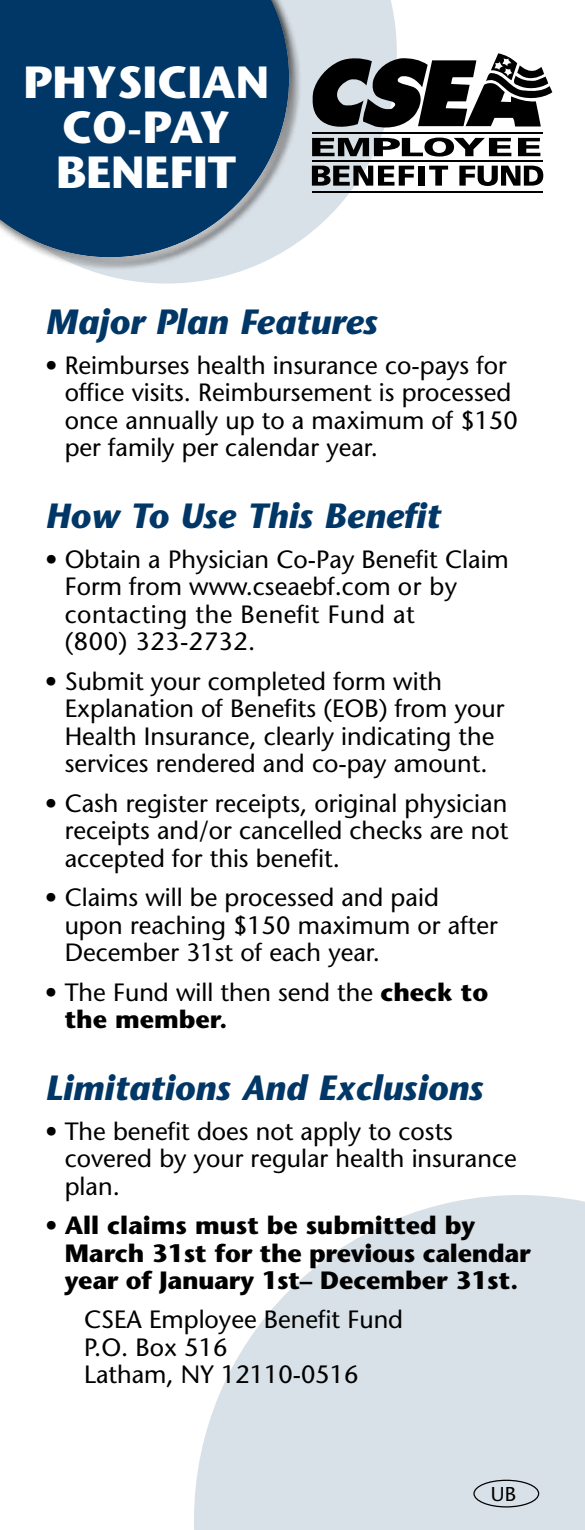
<style>
.page{position:relative;width:585px;height:1530px;background:#fff}
.page>*{position:absolute;margin:0;border:0;box-sizing:border-box;transform-origin:0 0}
.t1{font:700 45px/45px "Stone Sans";color:#fff;text-align:center}
.t2{font:italic 700 35px "Stone Sans";color:#003767}
.t3{font:25px/27.5px "Stone Sans";color:#000}
.t4{font:700 25px/27.5px "Stone Sans";color:#000}
.t5{font:20px "Stone Sans";color:#000}
.s1{font-weight:700}
.s2{font-weight:400}
</style>
<div class="page">
<svg style="left:92px;top:0;width:305px;height:284px;fill:#d9e1e8"></svg>
<svg style="left:312px;top:53px;width:240px;height:76px"></svg>
<hr style="left:312px;top:133px;width:231px;height:1px;background:#000">
<hr style="left:312px;top:160px;width:231px;height:2px;background:#000">
<hr style="left:312px;top:191px;width:231px;height:1px;background:#000">
<svg style="left:312px;top:138px;width:199px;height:19px"></svg>
<svg style="left:518px;top:138px;width:22px;height:18px"></svg>
<svg style="left:312px;top:166px;width:102px;height:20px"></svg>
<div style="left:418px;top:166px;width:6px;height:20px;background:#000"></div>
<svg style="left:429px;top:166px;width:19px;height:20px"></svg>
<svg style="left:459px;top:166px;width:84px;height:20px"></svg>
<div style="left:0;top:0;width:302px;height:271px;background:#000;opacity:.75"></div>
<div style="left:0;top:0;width:299px;height:266px;background:#fff;opacity:.75"></div>
<svg style="left:194px;top:1195px;width:391px;height:335px;fill:#d9e1e8"></svg>
<div style="left:473px;top:1480px;width:66px;height:28px;border:1px solid #000;border-radius:50%"></div>
<h1 class="t1" style="left:23px;top:60px;width:247px">PHYSICIAN<br>CO-PAY<br>BENEFIT</h1>
<h2 class="t2" style="left:45px;top:301px;width:334px">Major Plan Features</h2>
<p class="t3" style="left:65px;top:352px;width:455px;text-indent:-20px">• Reimburses health insurance co-pays for office visits. Reimbursement is processed once annually up to a maximum of $150 per family per calendar year.</p>
<h2 class="t2" style="left:45px;top:495px;width:397px">How To Use This Benefit</h2>
<p class="t3" style="left:65px;top:546px;width:446px;text-indent:-20px">• Obtain a Physician Co-Pay Benefit Claim<br>Form from www.cseaebf.com or by contacting the Benefit Fund at<br>(800) 323-2732.</p>
<p class="t3" style="left:65px;top:668px;width:441px;text-indent:-20px">• Submit your completed form with Explanation of Benefits (EOB) from your Health Insurance, clearly indicating the services rendered and co-pay amount.</p>
<p class="t3" style="left:65px;top:790px;width:445px;text-align:justify;text-indent:-20px">• Cash register receipts, original physician receipts and/or cancelled checks are not accepted for this benefit.</p>
<p class="t3" style="left:65px;top:884px;width:435px;text-indent:-20px">• Claims will be processed and paid upon reaching $150 maximum or after<br>December 31st of each year.</p>
<p class="t3" style="left:65px;top:979px;width:425px;text-indent:-20px">• The Fund will then send the <span class="s1">check to the member.</span></p>
<h2 class="t2" style="left:45px;top:1067px;width:440px">Limitations And Exclusions</h2>
<p class="t3" style="left:65px;top:1118px;width:454px;text-indent:-20px">• The benefit does not apply to costs covered by your regular health insurance plan.</p>
<p class="t4" style="left:65px;top:1212px;width:467px;text-indent:-20px"><span class="s2">•</span> All claims must be submitted by<br>March 31st for the previous calendar year of January 1st– December 31st.</p>
<p class="t3" style="left:84px;top:1306px;width:321px">CSEA Employee Benefit Fund<br>P.O. Box 516<br>Latham, NY 12110-0516</p>
<p class="t5" style="left:491px;top:1482px;width:27px">UB</p>
</div>
